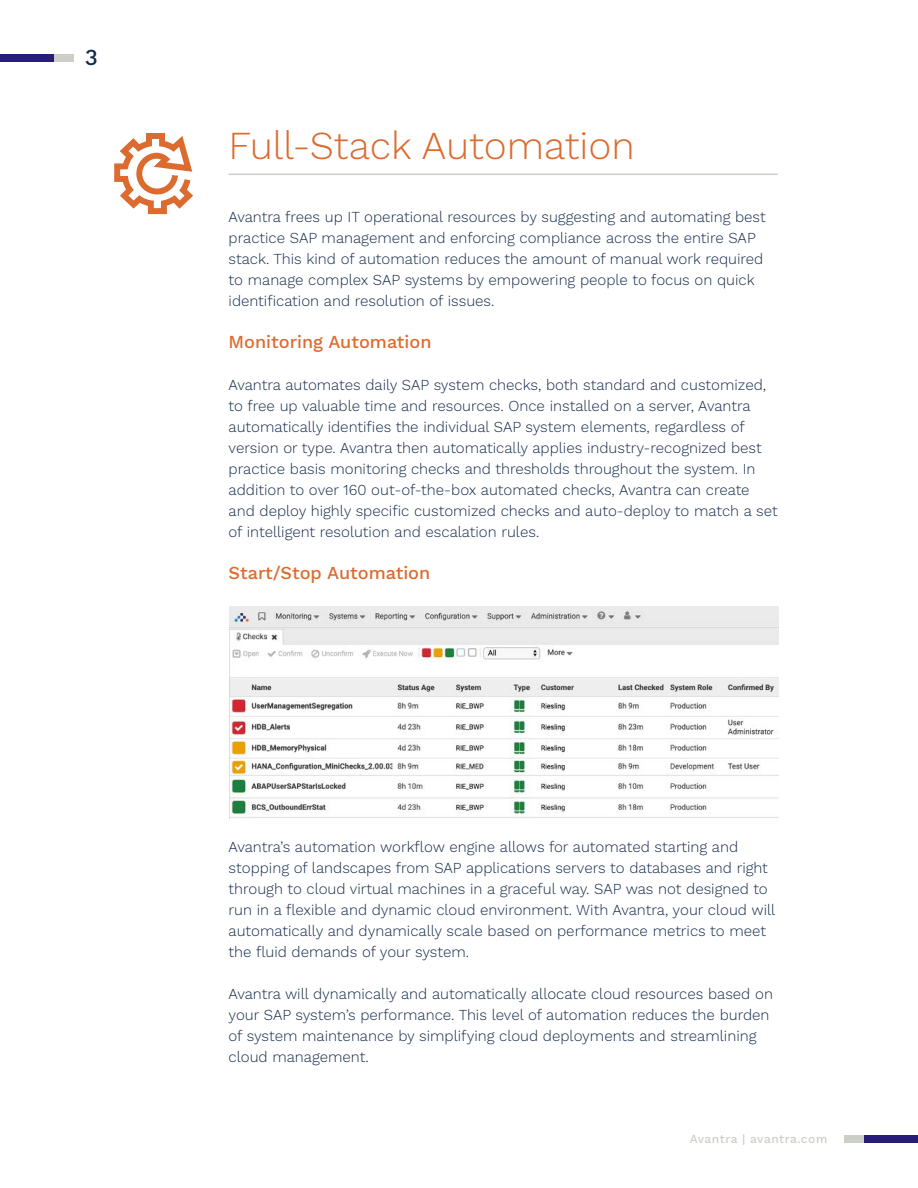
<style>
.page{position:relative;width:918px;height:1188px;background:#fff}
.page>*{position:absolute;margin:0;border:0;box-sizing:border-box;transform-origin:0 0}
.t1{font:300 39px "Work Sans";color:#db6b2f}
.t2{font:500 22.5px "Work Sans";color:#13294a}
.t3{font:500 18px "Work Sans";color:#db6b2f}
.t4{font:300 15px/21px "Work Sans";color:#13294a}
.t5{font:500 12px "Work Sans";letter-spacing:.035em;color:#cbcfc8}
</style>
<div class="page">
<div style="left:0;top:54px;width:54px;height:8px;background:#281e78"></div>
<div style="left:864px;top:1135px;width:54px;height:8px;background:#281e78"></div>
<div style="left:54px;top:54px;width:20px;height:8px;background:#cbcfc8"></div>
<div style="left:844px;top:1135px;width:20px;height:8px;background:#cbcfc8"></div>
<hr style="left:229px;top:174px;width:549px;height:1px;background:#cbcfc8">
<svg style="left:114px;top:133px;width:79px;height:81px"></svg>
<img style="left:229px;top:606px;width:549px;height:213px">
<h2 class="t2" style="left:85px;top:44px;width:15px">3</h2>
<h1 class="t1" style="left:229px;top:123px;width:408px">Full-Stack Automation</h1>
<p class="t4" style="left:229px;top:207px;width:539px">Avantra frees up IT operational resources by suggesting and automating best practice SAP management and enforcing compliance across the entire SAP stack. This kind of automation reduces the amount of manual work required to manage complex SAP systems by empowering people to focus on quick identification and resolution of issues.</p>
<p class="t3" style="left:229px;top:332px;width:204px">Monitoring Automation</p>
<p class="t4" style="left:229px;top:375px;width:551px">Avantra automates daily SAP system checks, both standard and customized, to free up valuable time and resources. Once installed on a server, Avantra automatically identifies the individual SAP system elements, regardless of version or type. Avantra then automatically applies industry-recognized best practice basis monitoring checks and thresholds throughout the system. In addition to over 160 out-of-the-box automated checks, Avantra can create and deploy highly specific customized checks and auto-deploy to match a set of intelligent resolution and escalation rules.</p>
<p class="t3" style="left:229px;top:563px;width:203px">Start/Stop Automation</p>
<p class="t4" style="left:229px;top:837px;width:548px">Avantra’s automation workflow engine allows for automated starting and stopping of landscapes from SAP applications servers to databases and right through to cloud virtual machines in a graceful way. SAP was not designed to run in a flexible and dynamic cloud environment. With Avantra, your cloud will automatically and dynamically scale based on performance metrics to meet the fluid demands of your system.</p>
<p class="t4" style="left:229px;top:984px;width:546px">Avantra will dynamically and automatically allocate cloud resources based on your SAP system’s performance. This level of automation reduces the burden of system maintenance by simplifying cloud deployments and streamlining cloud management.</p>
<p class="t5" style="left:690px;top:1132px;width:139px">Avantra | avantra.com</p>
</div>
